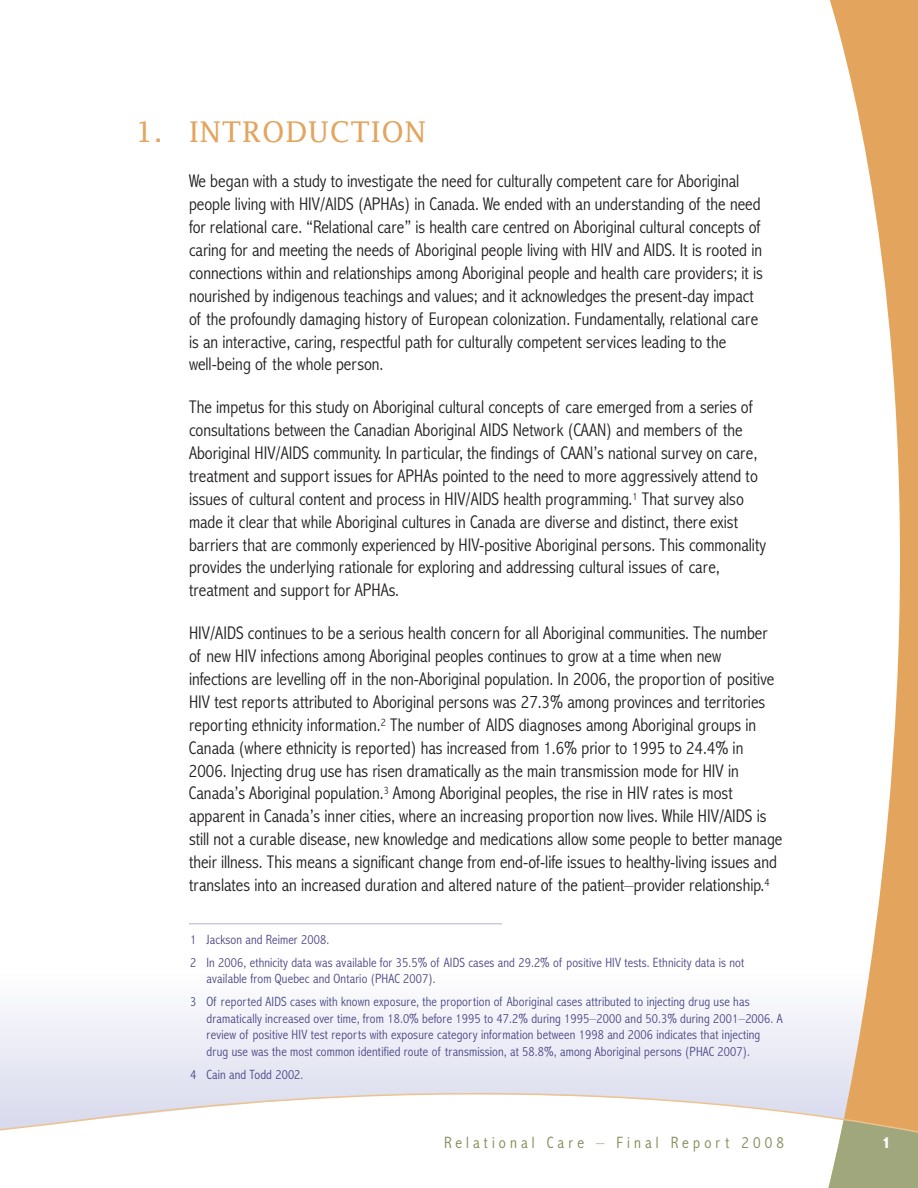
<style>
.page{position:relative;width:918px;height:1188px;background:#fff}
.page>*{position:absolute;margin:0;border:0;box-sizing:border-box;transform-origin:0 0}
.t1{font:28.5px "Lucida Fax";letter-spacing:.025em;color:#e3a45e}
.t2{font:300 condensed 18.45px/23px "Abadi";color:#231f20}
.t3{font:300 condensed 16.5px "Abadi";letter-spacing:.25em;color:#7f8953}
.t4{font:800 condensed 16.5px "Abadi";color:#fff}
.t5{font:300 condensed 13.5px/23px "Abadi";letter-spacing:.01em;color:#4c4685}
</style>
<div class="page">
<div style="left:0;top:974px;width:918px;height:214px;background:#f5f5fa"></div>
<svg style="left:830px;top:0;width:88px;height:1044px"></svg>
<svg style="left:0;top:1044px;width:918px;height:144px"></svg>
<hr style="left:189px;top:923px;width:313px;height:1px;background:#ccc9de">
<h1 class="t1" style="left:135px;top:116px;width:293px">1. INTRODUCTION</h1>
<p class="t2" style="left:189px;top:169px;width:576px">We began with a study to investigate the need for culturally competent care for Aboriginal people living with HIV/AIDS (APHAs) in Canada. We ended with an understanding of the need for relational care. “Relational care” is health care centred on Aboriginal cultural concepts of caring for and meeting the needs of Aboriginal people living with HIV and AIDS. It is rooted in connections within and relationships among Aboriginal people and health care providers; it is nourished by indigenous teachings and values; and it acknowledges the present-day impact of the profoundly damaging history of European colonization. Fundamentally, relational care is an interactive, caring, respectful path for culturally competent services leading to the well-being of the whole person.</p>
<p class="t2" style="left:189px;top:395px;width:578px">The impetus for this study on Aboriginal cultural concepts of care emerged from a series of consultations between the Canadian Aboriginal AIDS Network (CAAN) and members of the Aboriginal HIV/AIDS community. In particular, the findings of CAAN’s national survey on care, treatment and support issues for APHAs pointed to the need to more aggressively attend to issues of cultural content and process in HIV/AIDS health programming.<sup>1</sup> That survey also made it clear that while Aboriginal cultures in Canada are diverse and distinct, there exist barriers that are commonly experienced by HIV-positive Aboriginal persons. This commonality provides the underlying rationale for exploring and addressing cultural issues of care, treatment and support for APHAs.</p>
<p class="t2" style="left:189px;top:621px;width:595px">HIV/AIDS continues to be a serious health concern for all Aboriginal communities. The number of new HIV infections among Aboriginal peoples continues to grow at a time when new infections are levelling off in the non-Aboriginal population. In 2006, the proportion of positive HIV test reports attributed to Aboriginal persons was 27.3% among provinces and territories reporting ethnicity information.<sup>2</sup> The number of AIDS diagnoses among Aboriginal groups in Canada (where ethnicity is reported) has increased from 1.6% prior to 1995 to 24.4% in 2006. Injecting drug use has risen dramatically as the main transmission mode for HIV in Canada’s Aboriginal population.<sup>3</sup> Among Aboriginal peoples, the rise in HIV rates is most apparent in Canada’s inner cities, where an increasing proportion now lives. While HIV/AIDS is still not a curable disease, new knowledge and medications allow some people to better manage their illness. This means a significant change from end-of-life issues to healthy-living issues and translates into an increased duration and altered nature of the patient–provider relationship.<sup>4</sup></p>
<p class="t5" style="left:190px;top:927px;width:556px">1 Jackson and Reimer 2008.<br>2 In 2006, ethnicity data was available for 35.5% of AIDS cases and 29.2% of positive HIV tests. Ethnicity data is not</p>
<p class="t5" style="left:190px;top:967px;width:561px;text-indent:16px">available from Quebec and Ontario (PHAC 2007).<br>3 Of reported AIDS cases with known exposure, the proportion of Aboriginal cases attributed to injecting drug use has</p>
<p class="t5" style="left:206px;top:1010px;width:578px;line-height:16.5px">dramatically increased over time, from 18.0% before 1995 to 47.2% during 1995–2000 and 50.3% during 2001–2006. A review of positive HIV test reports with exposure category information between 1998 and 2006 indicates that injecting drug use was the most common identified route of transmission, at 58.8%, among Aboriginal persons (PHAC 2007).</p>
<p class="t5" style="left:190px;top:1062px;width:115px">4 Cain and Todd 2002.</p>
<p class="t3" style="left:444px;top:1133px;width:342px">Relational Care – Final Report 2008</p>
<p class="t4" style="left:882px;top:1133px;width:10px">1</p>
</div>
